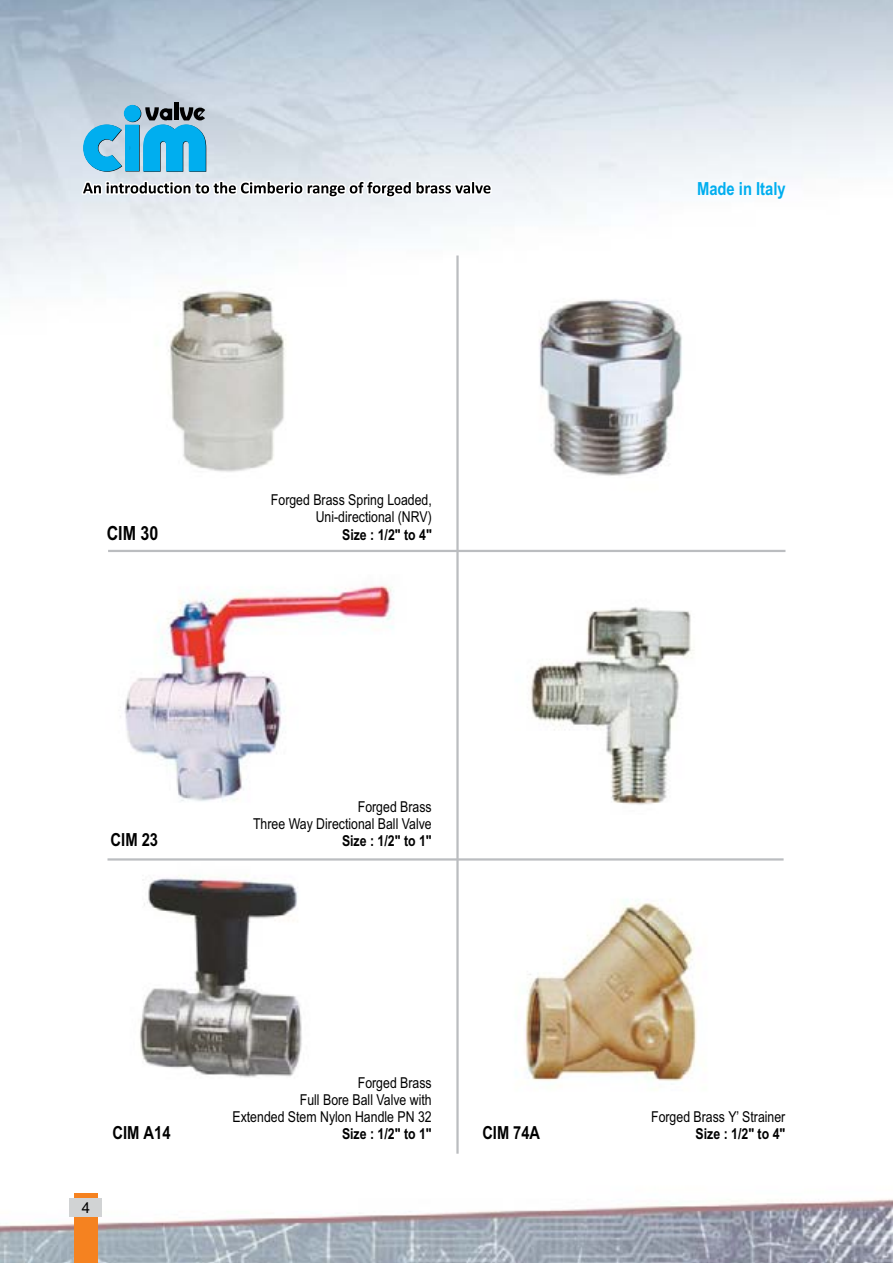
<style>
.page{position:relative;width:893px;height:1263px;background:#fff}
.page>*{position:absolute;margin:0;border:0;box-sizing:border-box;transform-origin:0 0}
.t1{font:700 19.5px "Arial Narrow";color:#000}
.t2{font:700 18px "Arial Narrow";color:#000}
.t3{font:700 18px "Arial Narrow";color:#00aeef}
.t4{font:15px/17px "Arial Narrow";color:#000;text-align:right}
.t5{font:700 15px "Arial Narrow";color:#000}
.t6{font:15px "Arial";color:#000}
</style>
<div class="page">
<img style="left:0;top:0;width:892px;height:1262px">
<hr style="left:456px;top:255px;width:2px;height:898px;background:#bbbdc0">
<hr style="left:107px;top:858px;width:676px;height:2px;background:#bbbdc0">
<hr style="left:108px;top:550px;width:677px;height:2px;background:#bbbdc0">
<hr style="left:174px;top:102px;width:4px;height:18px;background:#000">
<svg style="left:80px;top:105px;width:414px;height:95px;background:#b4cddb"></svg>
<div style="left:74px;top:1193px;width:23px;height:69px;background:#f58220"></div>
<div style="left:70px;top:1198px;width:32px;height:18px;background:#d1d3d4"></div>
<p class="t3" style="left:697px;top:175px;width:90px">Made in Italy</p>
<p class="t4" style="left:271px;top:491px;width:162px">Forged Brass Spring Loaded,<br>Uni-directional (NRV)</p>
<h1 class="t1" style="left:107px;top:518px;width:53px">CIM 30</h1>
<p class="t5" style="left:342px;top:523px;width:91px">Size : 1/2" to 4"</p>
<p class="t2" style="left:110px;top:826px;width:49px">CIM 23</p>
<p class="t4" style="left:253px;top:797px;width:180px">Forged Brass<br>Three Way Directional Ball Valve</p>
<p class="t5" style="left:342px;top:829px;width:91px">Size : 1/2" to 1"</p>
<p class="t4" style="left:232px;top:1073px;width:201px">Forged Brass<br>Full Bore Ball Valve with<br>Extended Stem Nylon Handle PN 32</p>
<p class="t2" style="left:112px;top:1119px;width:60px">CIM A14</p>
<p class="t5" style="left:342px;top:1122px;width:91px">Size : 1/2" to 1"</p>
<p class="t6" style="left:82px;top:1197px;width:10px">4</p>
<p class="t2" style="left:482px;top:1119px;width:59px">CIM 74A</p>
<p class="t4" style="left:651px;top:1107px;width:136px">Forged Brass Y’ Strainer</p>
<p class="t5" style="left:695px;top:1122px;width:91px">Size : 1/2" to 4"</p>
</div>
